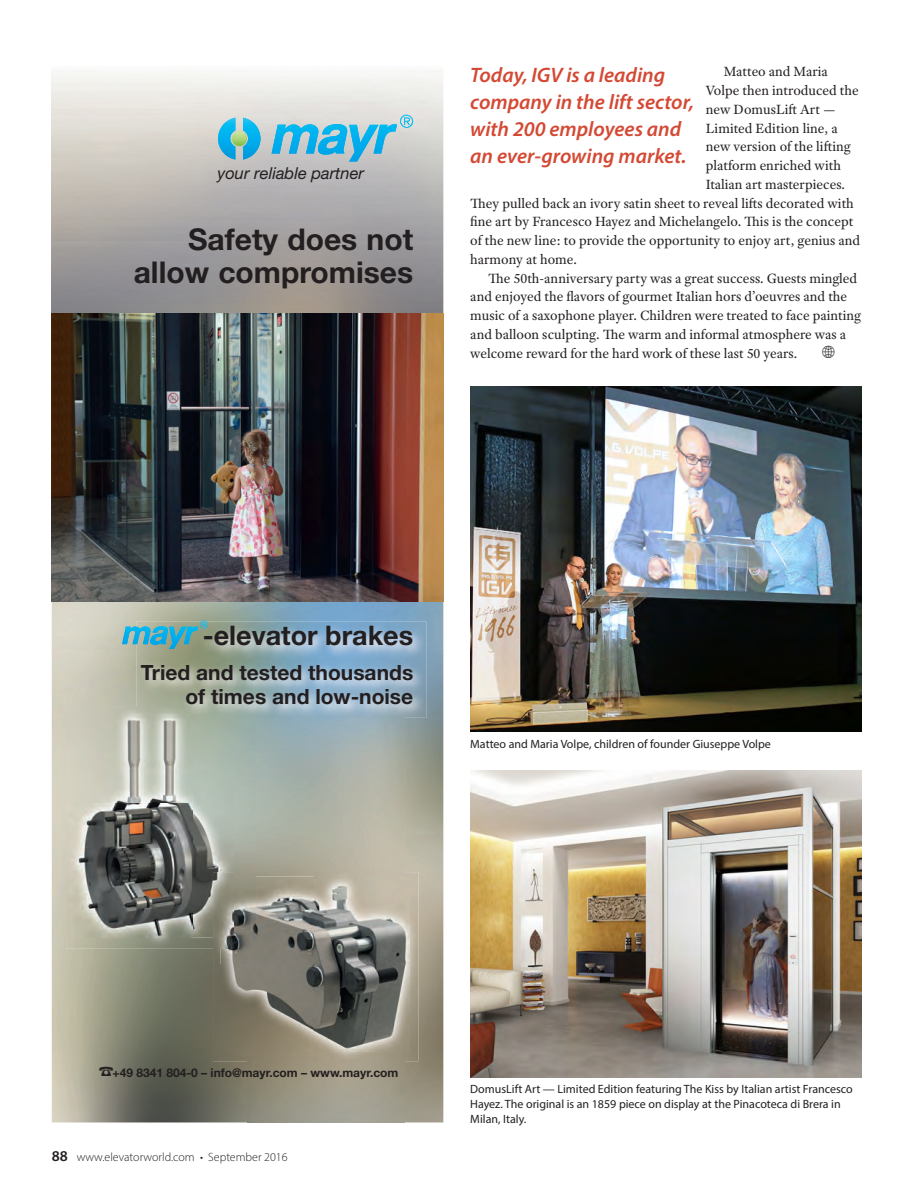
<style>
.page{position:relative;width:919px;height:1202px;background:#fff}
.page>*{position:absolute;margin:0;border:0;box-sizing:border-box;transform-origin:0 0}
.t1{font:700 30px/33px "Helvetica Neue LT Pro";color:#231f20;text-align:right}
.t2{font:700 27px "Helvetica Neue LT Pro";color:#231f20}
.Pull_quote{font:italic 600 21px/27px "Myriad Pro";color:#d44934}
.t3{font:700 21px/24px "Helvetica Neue LT Pro";color:#231f20;text-align:right}
.t4{font:italic 16.5px "Helvetica Neue LT Pro";color:#231f20}
.Body_Copy{font:14.25px/18.8px "Adobe Text Pro";color:#231f20}
.Cutlines{font:12px/15px "Myriad Pro";color:#231f20}
.t5{font:700 12px "Helvetica Neue LT Pro";color:#231f20}
.t6{font:300 12px "Myriad Pro";color:#231f20}
.s1{font-weight:600;font-size:15px}
</style>
<div class="page">
<img style="left:470px;top:386px;width:392px;height:345px">
<img style="left:470px;top:771px;width:392px;height:306px">
<img style="left:52px;top:70px;width:391px;height:580px">
<img style="left:52px;top:650px;width:85px;height:108px">
<img style="left:404px;top:650px;width:39px;height:472px">
<img style="left:91px;top:948px;width:156px;height:174px">
<img style="left:247px;top:1061px;width:157px;height:61px">
<svg style="left:218px;top:118px;width:42px;height:41px;background:#4bbadf"></svg>
<svg style="left:232px;top:131px;width:15px;height:15px"></svg>
<svg style="left:272px;top:115px;width:141px;height:46px;background:#89c5d9"></svg>
<img style="left:52px;top:313px;width:391px;height:288px">
<img style="left:213px;top:872px;width:206px;height:189px">
<img style="left:220px;top:876px;width:189px;height:175px">
<img style="left:66px;top:706px;width:147px;height:242px">
<svg style="left:213px;top:937px;width:7px;height:11px"></svg>
<img style="left:220px;top:937px;width:14px;height:11px">
<img style="left:234px;top:872px;width:22px;height:65px">
<img style="left:59px;top:715px;width:133px;height:222px">
<img style="left:192px;top:717px;width:42px;height:220px">
<img style="left:137px;top:621px;width:289px;height:96px">
<img style="left:137px;top:706px;width:97px;height:9px">
<img style="left:137px;top:715px;width:119px;height:2px">
<svg style="left:122px;top:620px;width:86px;height:29px;background:#6eadb1"></svg>
<svg style="left:99px;top:1067px;width:14px;height:9px"></svg>
<p class="t4" style="left:217px;top:163px;width:148px">your reliable partner</p>
<p class="t1" style="left:134px;top:222px;width:281px">Safety does not allow compromises</p>
<p class="Pull_quote" style="left:470px;top:61px;width:225px">Today, IGV is a leading company in the lift sector, with 200 employees and an ever-growing market.</p>
<p class="Body_Copy" style="left:724px;top:62px;width:106px">Matteo and Maria</p>
<p class="Body_Copy" style="left:706px;top:81px;width:154px">Volpe then introduced the</p>
<p class="Body_Copy" style="left:706px;top:100px;width:131px">new DomusLift Art —</p>
<p class="Body_Copy" style="left:706px;top:118px;width:133px">Limited Edition line, a</p>
<p class="Body_Copy" style="left:706px;top:137px;width:146px">new version of the lifting</p>
<p class="Body_Copy" style="left:706px;top:156px;width:137px">platform enriched with</p>
<p class="Body_Copy" style="left:706px;top:175px;width:141px">Italian art masterpieces.</p>
<p class="Body_Copy" style="left:470px;top:193px;width:385px">They pulled back an ivory satin sheet to reveal lifts decorated with</p>
<p class="Body_Copy" style="left:470px;top:212px;width:385px">fine art by Francesco Hayez and Michelangelo. This is the concept</p>
<p class="Body_Copy" style="left:470px;top:231px;width:391px">of the new line: to provide the opportunity to enjoy art, genius and</p>
<p class="Body_Copy" style="left:470px;top:250px;width:108px">harmony at home.</p>
<p class="Body_Copy" style="left:470px;top:268px;width:392px;text-indent:18px">The 50th-anniversary party was a great success. Guests mingled and enjoyed the flavors of gourmet Italian hors d’oeuvres and the music of a saxophone player. Children were treated to face painting and balloon sculpting. The warm and informal atmosphere was a welcome reward for the hard work of these last 50 years.</p>
<p class="t2" style="left:203px;top:618px;width:212px">-elevator brakes</p>
<p class="t3" style="left:141px;top:659px;width:274px">Tried and tested thousands of times and low-noise</p>
<p class="Cutlines" style="left:470px;top:736px;width:302px">Matteo and Maria Volpe, children of founder Giuseppe Volpe</p>
<p class="t5" style="left:112px;top:1065px;width:287px">+49 8341 804-0 – info@mayr.com – www.mayr.com</p>
<p class="t6" style="left:52px;top:1150px;width:237px"><span class="s1">88</span> www.elevatorworld.com • September 2016</p>
<p class="Cutlines" style="left:470px;top:1081px;width:384px">DomusLift Art — Limited Edition featuring The Kiss by Italian artist Francesco<br>Hayez. The original is an 1859 piece on display at the Pinacoteca di Brera in<br>Milan, Italy.</p>
</div>
